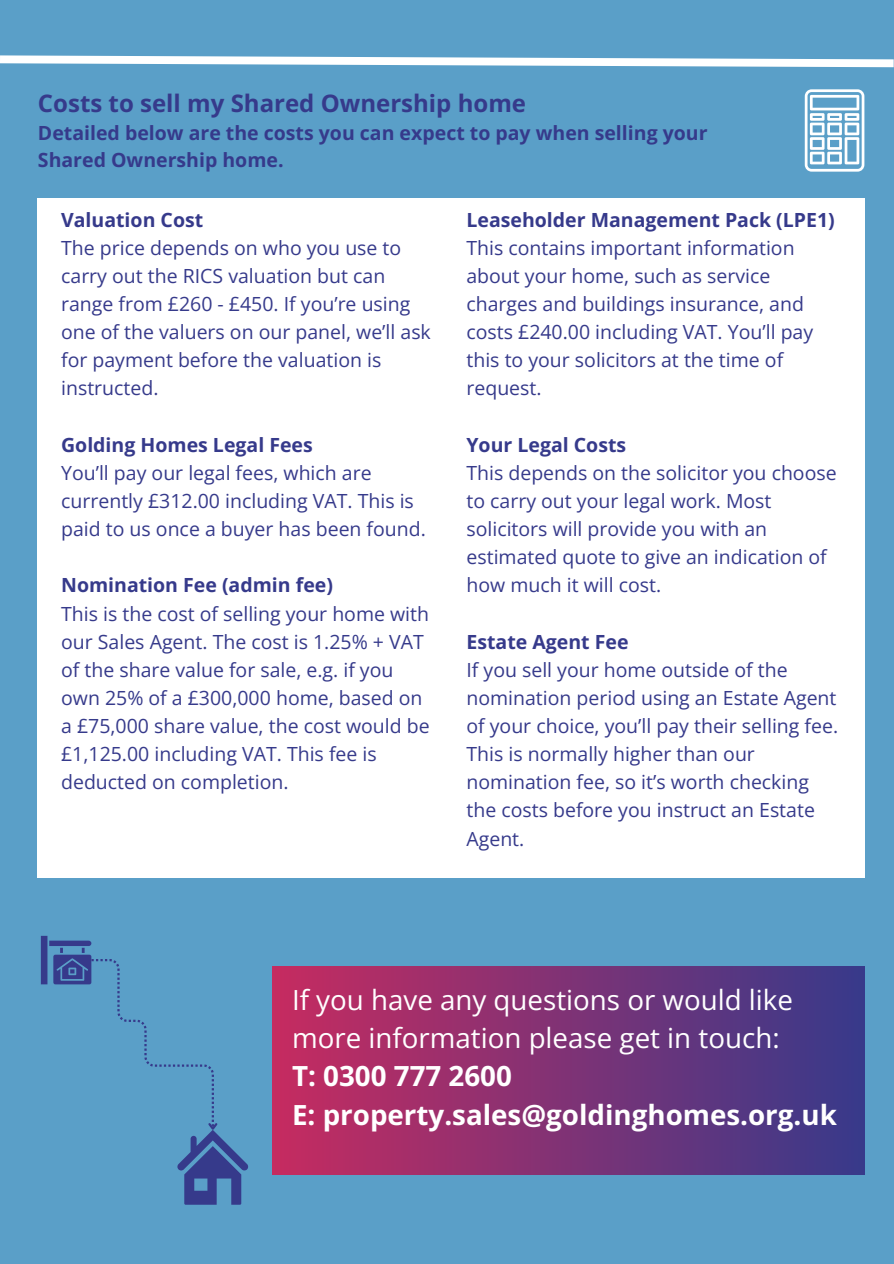
<style>
.page{position:relative;width:894px;height:1264px;background:#fff}
.page>*{position:absolute;margin:0;border:0;box-sizing:border-box;transform-origin:0 0}
.t1{font:27.75px/38.2px "Open Sans";color:#fff}
.t2{font:700 24px "Open Sans";color:#363a8b}
.t3{font:19.5px/28.2px "Open Sans";color:#363a8b}
.t4{font:700 19.5px/27px "Open Sans";color:#363a8b}
.s1{font-weight:700}
</style>
<div class="page">
<div style="left:0;top:0;width:893px;height:1263px;background:#5a9fc8"></div>
<svg style="left:0;top:55px;width:893px;height:13px"></svg>
<div style="left:38px;top:199px;width:826px;height:679px;background:#fff"></div>
<svg style="left:804px;top:89px;width:60px;height:82px"></svg>
<svg style="left:41px;top:935px;width:207px;height:269px"></svg>
<div style="left:272px;top:966px;width:592px;height:208px;background:linear-gradient(to right,#c62b60,#383a8b)"></div>
<p class="t2" style="left:38px;top:86px;width:489px">Costs to sell my Shared Ownership home</p>
<p class="t4" style="left:38px;top:119px;width:671px">Detailed below are the costs you can expect to pay when selling your<br>Shared Ownership home.</p>
<p class="t4" style="left:61px;top:205px;width:143px">Valuation Cost</p>
<p class="t3" style="left:61px;top:233px;width:371px">The price depends on who you use to carry out the RICS valuation but can range from £260 - £450. If you’re using one of the valuers on our panel, we’ll ask for payment before the valuation is instructed.</p>
<p class="t4" style="left:61px;top:430px;width:253px">Golding Homes Legal Fees</p>
<p class="t3" style="left:61px;top:458px;width:366px">You’ll pay our legal fees, which are currently £312.00 including VAT. This is paid to us once a buyer has been found.</p>
<p class="t4" style="left:61px;top:571px;width:273px">Nomination Fee (admin fee)</p>
<p class="t3" style="left:61px;top:599px;width:370px">This is the cost of selling your home with our Sales Agent. The cost is 1.25% + VAT of the share value for sale, e.g. if you own 25% of a £300,000 home, based on a £75,000 share value, the cost would be £1,125.00 including VAT. This fee is deducted on completion.</p>
<h2 class="t3" style="left:466px;top:205px;width:370px"><span class="s1">Leaseholder Management Pack (LPE1)<br></span>This contains important information about your home, such as service charges and buildings insurance, and costs £240.00 including VAT. You’ll pay this to your solicitors at the time of request.</h2>
<p class="t4" style="left:466px;top:430px;width:161px">Your Legal Costs</p>
<p class="t3" style="left:466px;top:458px;width:371px">This depends on the solicitor you choose to carry out your legal work. Most solicitors will provide you with an estimated quote to give an indication of how much it will cost.</p>
<p class="t4" style="left:466px;top:627px;width:163px">Estate Agent Fee</p>
<p class="t3" style="left:466px;top:655px;width:373px">If you sell your home outside of the nomination period using an Estate Agent of your choice, you’ll pay their selling fee.<br>This is normally higher than our nomination fee, so it’s worth checking the costs before you instruct an Estate Agent.</p>
<p class="t1" style="left:292px;top:979px;width:546px">If you have any questions or would like more information please get in touch:<br><span class="s1">T: 0300 777 2600<br>E: property.sales@goldinghomes.org.uk</span></p>
</div>
